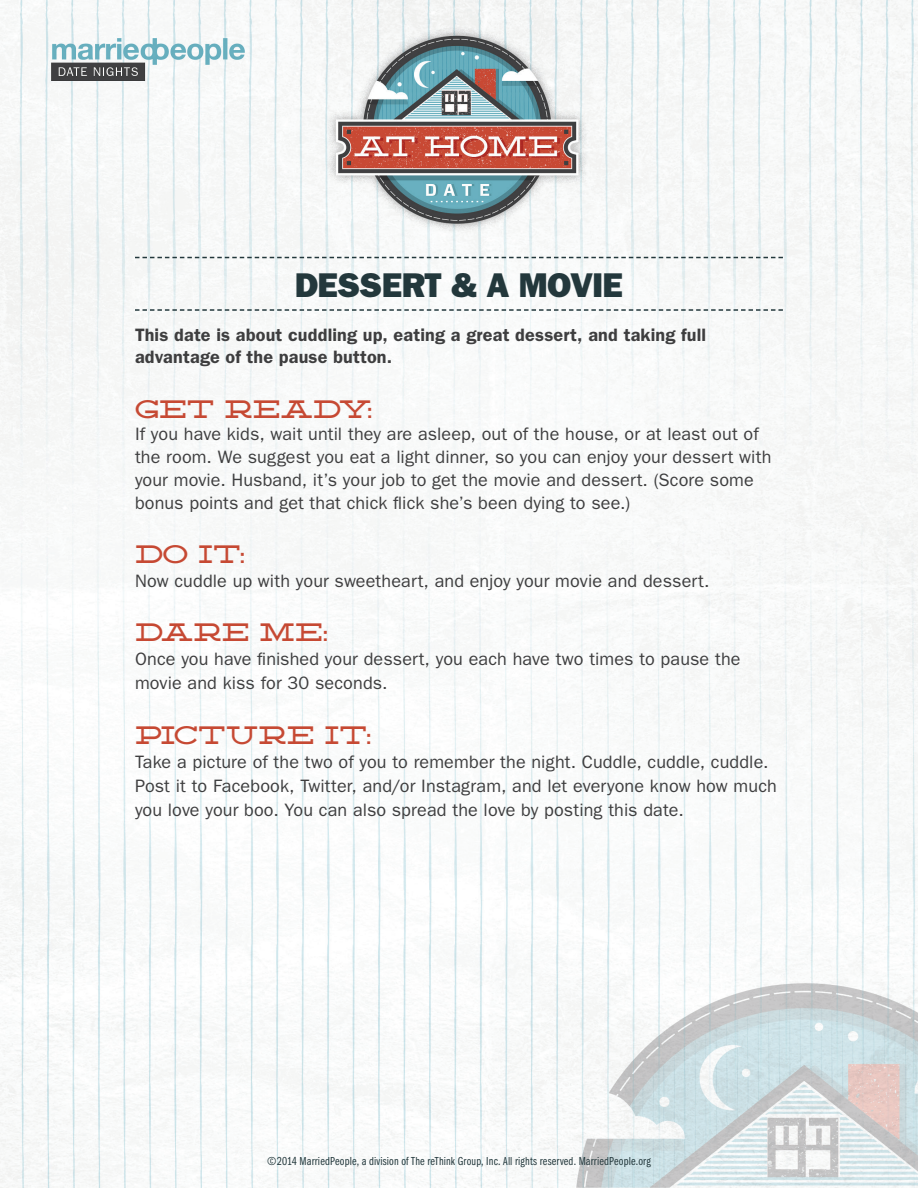
<style>
.page{position:relative;width:918px;height:1188px;background:#fff}
.page>*{position:absolute;margin:0;border:0;box-sizing:border-box;transform-origin:0 0}
.t1{font:34.5px "ITC Franklin Gothic Std Hvy";letter-spacing:-.02em;color:#23383c}
.t2{font:24px "Deming EP";color:#c64933}
.t3{font:18px/22.8px "ITC Franklin Gothic Std";letter-spacing:.005em;color:#3e3e3f}
.t4{font:600 18px/22.5px "ITC Franklin Gothic Std";letter-spacing:.01em;color:#3e3e3f}
.t5{font:12px "ITC Franklin Gothic Std Bk Cp";letter-spacing:.015em;color:#23383c}
</style>
<div class="page">
<img style="left:0;top:0;width:918px;height:1188px">
<svg style="left:135px;top:309px;width:648px;height:2px"></svg>
<svg style="left:135px;top:257px;width:648px;height:1px"></svg>
<h1 class="t1" style="left:295px;top:265px;width:330px">DESSERT &amp; A MOVIE</h1>
<p class="t4" style="left:135px;top:323px;width:573px">This date is about cuddling up, eating a great dessert, and taking full advantage of the pause button.</p>
<h2 class="t2" style="left:135px;top:395px;width:239px">GET READY:</h2>
<p class="t3" style="left:135px;top:423px;width:638px">If you have kids, wait until they are asleep, out of the house, or at least out of the room. We suggest you eat a light dinner, so you can enjoy your dessert with your movie. Husband, it’s your job to get the movie and dessert. (Score some bonus points and get that chick flick she’s been dying to see.)</p>
<h2 class="t2" style="left:135px;top:540px;width:112px">DO IT:</h2>
<p class="t3" style="left:135px;top:570px;width:576px">Now cuddle up with your sweetheart, and enjoy your movie and dessert.</p>
<h2 class="t2" style="left:135px;top:619px;width:195px">DARE ME:</h2>
<p class="t3" style="left:135px;top:647px;width:607px;line-height:24px">Once you have finished your dessert, you each have two times to pause the movie and kiss for 30 seconds.</p>
<h2 class="t2" style="left:135px;top:721px;width:238px">PICTURE IT:</h2>
<p class="t3" style="left:135px;top:750px;width:643px;line-height:24px">Take a picture of the two of you to remember the night. Cuddle, cuddle, cuddle.<br>Post it to Facebook, Twitter, and/or Instagram, and let everyone know how much you love your boo. You can also spread the love by posting this date.</p>
<p class="t5" style="left:267px;top:1154px;width:385px">©2014 MarriedPeople, a division of The reThink Group, Inc. All rights reserved. MarriedPeople.org</p>
</div>
